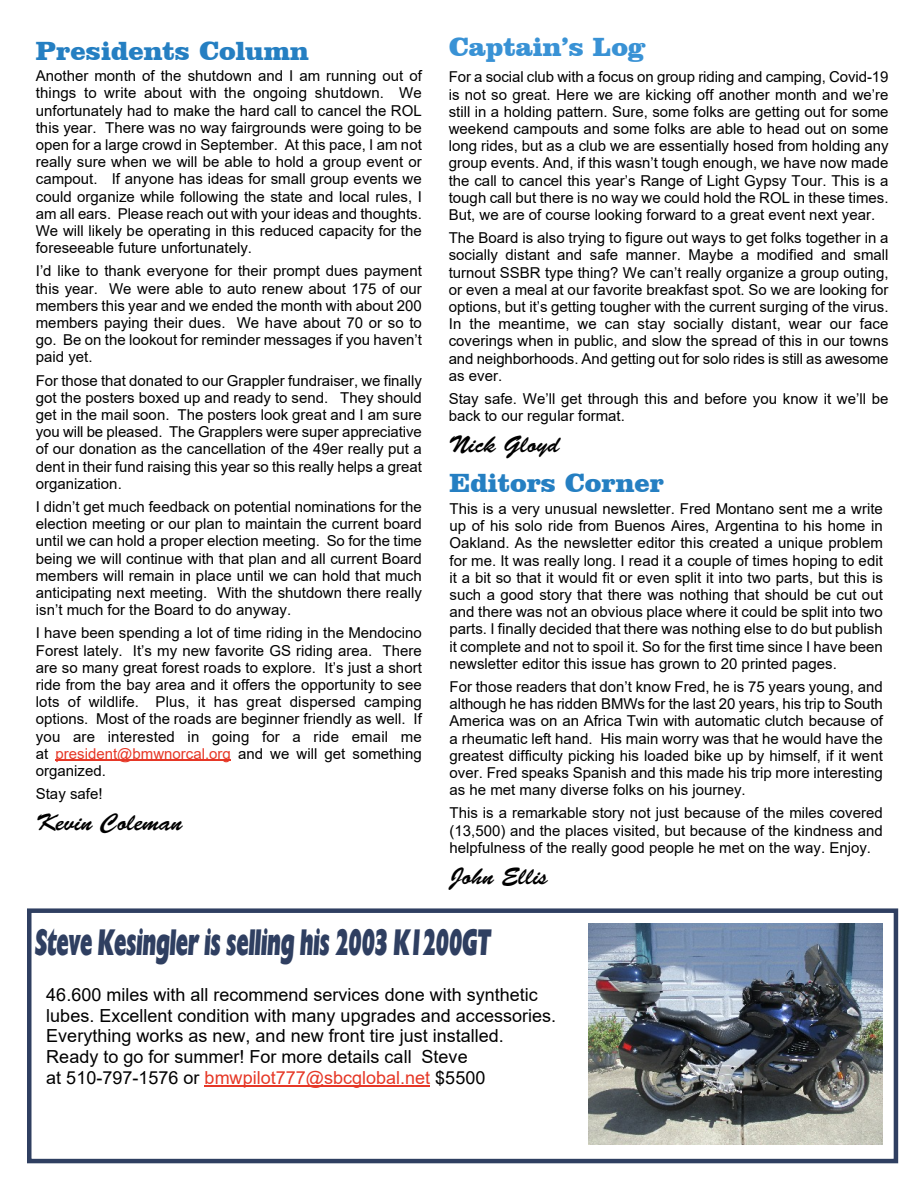
<style>
.page{position:relative;width:918px;height:1188px;background:#fff}
.page>*{position:absolute;margin:0;border:0;box-sizing:border-box;transform-origin:0 0}
.t1{font:italic 35.7px "Chanson Heavy SF Bold";color:#2f3f61;scale:.56 1}
.t2{font:900 27px "Clarendon BT";color:#257fc2}
.t3{font:900 27px "Clarendon BT";color:#3992d5}
.t4{font:24px "Brush Script Std";color:#000}
.t5{font:18px/20.7px "Arial";color:#000}
.t6{font:15px/17.2px "Arial";color:#000;text-align:justify}
.s1{color:#e63726}
</style>
<div class="page">
<hr style="left:55px;top:760px;width:176px;height:1px;background:#e63726">
<hr style="left:205px;top:1085px;width:225px;height:1px;background:#e63726">
<img style="left:588px;top:923px;width:295px;height:221px">
<div style="left:27px;top:908px;width:871px;height:255px;border:4px solid #2f3f61"></div>
<h2 class="t2" style="left:36px;top:39px;width:275px">Presidents Column</h2>
<p class="t6" style="left:36px;top:69px;width:388px">Another month of the shutdown and I am running out of things to write about with the ongoing shutdown. We unfortunately had to make the hard call to cancel the ROL this year. There was no way fairgrounds were going to be open for a large crowd in September. At this pace, I am not really sure when we will be able to hold a group event or campout. If anyone has ideas for small group events we could organize while following the state and local rules, I am all ears. Please reach out with your ideas and thoughts.<br>We will likely be operating in this reduced capacity for the foreseeable future unfortunately.</p>
<p class="t6" style="left:36px;top:264px;width:388px">I’d like to thank everyone for their prompt dues payment this year. We were able to auto renew about 175 of our members this year and we ended the month with about 200 members paying their dues. We have about 70 or so to go. Be on the lookout for reminder messages if you haven’t paid yet.</p>
<p class="t6" style="left:36px;top:373px;width:388px">For those that donated to our Grappler fundraiser, we finally got the posters boxed up and ready to send. They should get in the mail soon. The posters look great and I am sure you will be pleased. The Grapplers were super appreciative of our donation as the cancellation of the 49er really put a dent in their fund raising this year so this really helps a great organization.</p>
<p class="t6" style="left:36px;top:500px;width:387px">I didn’t get much feedback on potential nominations for the election meeting or our plan to maintain the current board until we can hold a proper election meeting. So for the time being we will continue with that plan and all current Board members will remain in place until we can hold that much anticipating next meeting. With the shutdown there really isn’t much for the Board to do anyway.</p>
<p class="t6" style="left:36px;top:626px;width:388px">I have been spending a lot of time riding in the Mendocino Forest lately. It’s my new favorite GS riding area. There are so many great forest roads to explore. It’s just a short ride from the bay area and it offers the opportunity to see lots of wildlife. Plus, it has great dispersed camping options. Most of the roads are beginner friendly as well. If you are interested in going for a ride email me at <span class="s1">president@bmwnorcal.org</span> and we will get something organized.</p>
<p class="t6" style="left:36px;top:787px;width:68px">Stay safe!</p>
<h3 class="t4" style="left:36px;top:814px;width:148px">Kevin Coleman</h3>
<h2 class="t3" style="left:449px;top:36px;width:198px">Captain’s Log</h2>
<p class="t6" style="left:449px;top:70px;width:441px">For a social club with a focus on group riding and camping, Covid-19 is not so great. Here we are kicking off another month and we’re still in a holding pattern. Sure, some folks are getting out for some weekend campouts and some folks are able to head out on some long rides, but as a club we are essentially hosed from holding any group events. And, if this wasn’t tough enough, we have now made the call to cancel this year’s Range of Light Gypsy Tour. This is a tough call but there is no way we could hold the ROL in these times.<br>But, we are of course looking forward to a great event next year.</p>
<p class="t6" style="left:449px;top:231px;width:441px">The Board is also trying to figure out ways to get folks together in a socially distant and safe manner. Maybe a modified and small turnout SSBR type thing? We can’t really organize a group outing, or even a meal at our favorite breakfast spot. So we are looking for options, but it’s getting tougher with the current surging of the virus.<br>In the meantime, we can stay socially distant, wear our face coverings when in public, and slow the spread of this in our towns and neighborhoods. And getting out for solo rides is still as awesome as ever.</p>
<p class="t6" style="left:449px;top:391px;width:441px">Stay safe. We’ll get through this and before you know it we’ll be back to our regular format.</p>
<h3 class="t4" style="left:449px;top:436px;width:113px">Nick Gloyd</h3>
<h2 class="t2" style="left:450px;top:471px;width:216px">Editors Corner</h2>
<p class="t6" style="left:450px;top:502px;width:435px">This is a very unusual newsletter. Fred Montano sent me a write up of his solo ride from Buenos Aires, Argentina to his home in Oakland. As the newsletter editor this created a unique problem for me. It was really long. I read it a couple of times hoping to edit it a bit so that it would fit or even split it into two parts, but this is such a good story that there was nothing that should be cut out and there was not an obvious place where it could be split into two parts. I finally decided that there was nothing else to do but publish it complete and not to spoil it. So for the first time since I have been newsletter editor this issue has grown to 20 printed pages.</p>
<p class="t6" style="left:450px;top:680px;width:435px">For those readers that don’t know Fred, he is 75 years young, and although he has ridden BMWs for the last 20 years, his trip to South America was on an Africa Twin with automatic clutch because of a rheumatic left hand. His main worry was that he would have the greatest difficulty picking his loaded bike up by himself, if it went over. Fred speaks Spanish and this made his trip more interesting as he met many diverse folks on his journey.</p>
<p class="t6" style="left:450px;top:806px;width:435px">This is a remarkable story not just because of the miles covered (13,500) and the places visited, but because of the kindness and helpfulness of the really good people he met on the way. Enjoy.</p>
<h3 class="t4" style="left:450px;top:867px;width:100px">John Ellis</h3>
<h1 class="t1" style="left:34px;top:928px;width:815px">Steve Kesingler is selling his 2003 K1200GT</h1>
<p class="t5" style="left:46px;top:986px;width:511px">46.600 miles with all recommend services done with synthetic lubes. Excellent condition with many upgrades and accessories.<br>Everything works as new, and new front tire just installed.<br>Ready to go for summer! For more details call Steve<br>at 510-797-1576 or <span class="s1">bmwpilot777@sbcglobal.net</span> $5500</p>
</div>
